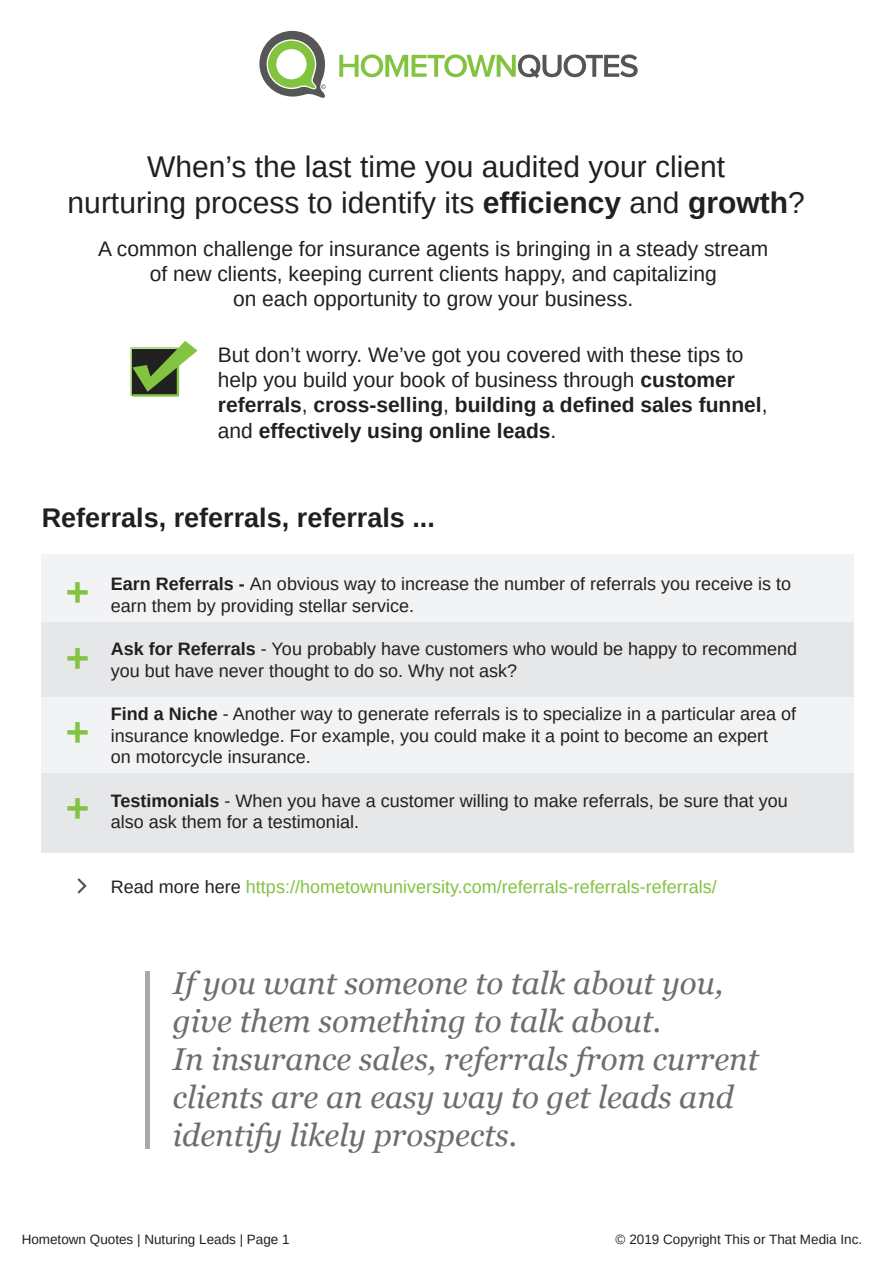
<style>
.page{position:relative;width:893px;height:1263px;background:#fff}
.page>*{position:absolute;margin:0;border:0;box-sizing:border-box;transform-origin:0 0}
.t1{font:700 40.5px/66.4px "Arimo";color:#82c342}
.t2{font:italic 31.5px/37.8px "Georgia";color:#6c6d70}
.t3{font:30px/36px "Arimo";color:#231f20;text-align:center}
.t4{font:700 27px "Arimo";color:#231f20}
.t5{font:21px/25.2px "Arimo";color:#231f20;text-align:center}
.t6{font:18px/21.6px "Arimo";color:#231f20}
.t7{font:18px "Arimo";color:#82c342}
.t8{font:13.5px "Arimo";color:#231f20}
.s1{font-weight:700}
.s2{color:#231f20}
</style>
<div class="page">
<svg style="left:339px;top:54px;width:299px;height:24px"></svg>
<svg style="left:259px;top:31px;width:67px;height:67px"></svg>
<svg style="left:131px;top:341px;width:67px;height:56px"></svg>
<div style="left:41px;top:554px;width:812px;height:294px;background:#f2f3f4"></div>
<div style="left:41px;top:622px;width:812px;height:75px;background:#e6e7e9"></div>
<div style="left:42px;top:773px;width:812px;height:80px;background:#e6e7e9"></div>
<svg style="left:77px;top:878px;width:10px;height:16px"></svg>
<div style="left:145px;top:971px;width:5px;height:177px;background:#a8a9ad"></div>
<h3 class="t3" style="left:68px;top:148px;width:738px">When’s the last time you audited your client<br>nurturing process to identify its <span class="s1">efficiency</span> and <span class="s1">growth</span>?</h3>
<p class="t5" style="left:98px;top:236px;width:671px">A common challenge for insurance agents is bringing in a steady stream of new clients, keeping current clients happy, and capitalizing<br>on each opportunity to grow your business.</p>
<p class="t5" style="left:218px;top:342px;width:551px;text-align:left">But don’t worry. We’ve got you covered with these tips to help you build your book of business through <span class="s1">customer referrals</span>, <span class="s1">cross-selling</span>, <span class="s1">building a defined sales funnel</span>, and <span class="s1">effectively using online leads</span>.</p>
<h3 class="t4" style="left:42px;top:502px;width:395px">Referrals, referrals, referrals ...</h3>
<h1 class="t1" style="left:66px;top:559px;width:25px">+ +</h1>
<h1 class="t1" style="left:66px;top:693px;width:25px;line-height:76.8px">+ +</h1>
<p class="t6" style="left:111px;top:573px;width:682px"><span class="s1">Earn Referrals -</span> An obvious way to increase the number of referrals you receive is to earn them by providing stellar service.</p>
<p class="t6" style="left:111px;top:638px;width:688px"><span class="s1">Ask for Referrals</span> - You probably have customers who would be happy to recommend you but have never thought to do so. Why not ask?</p>
<p class="t6" style="left:111px;top:703px;width:687px"><span class="s1">Find a Niche</span> - Another way to generate referrals is to specialize in a particular area of insurance knowledge. For example, you could make it a point to become an expert<br>on motorcycle insurance.</p>
<p class="t6" style="left:111px;top:789px;width:678px"><span class="s1">Testimonials</span> - When you have a customer willing to make referrals, be sure that you also ask them for a testimonial.</p>
<p class="t7" style="left:111px;top:877px;width:607px"><span class="s2">Read more here</span> https://hometownuniversity.com/referrals-referrals-referrals/</p>
<h2 class="t2" style="left:173px;top:964px;width:587px">If you want someone to talk about you, give them something to talk about.<br>In insurance sales, referrals from current clients are an easy way to get leads and identify likely prospects.</h2>
<p class="t8" style="left:22px;top:1232px;width:270px">Hometown Quotes | Nuturing Leads | Page 1</p>
<p class="t8" style="left:616px;top:1232px;width:248px">© 2019 Copyright This or That Media Inc.</p>
</div>
